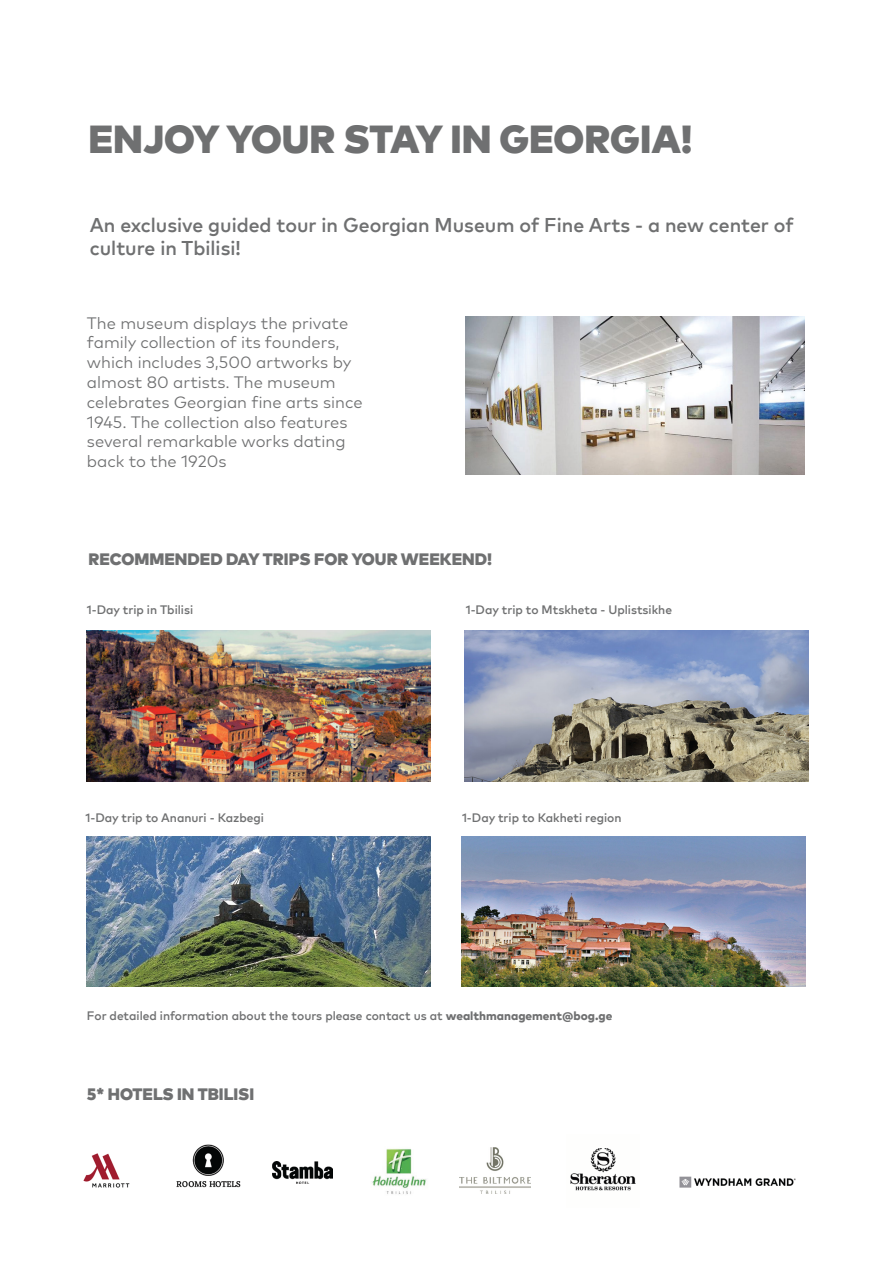
<style>
.page{position:relative;width:893px;height:1263px;background:#fff}
.page>*{position:absolute;margin:0;border:0;box-sizing:border-box;transform-origin:0 0}
.t1{font:900 39px "BOG2018 Headline";color:#6f7071}
.t2{font:600 19.5px/23.4px "BOG2018 Headline";color:#6f7071}
.t3{font:16.5px/19.8px "BOG2018 Headline";color:#6f7071}
.t4{font:900 16.5px "BOG2018 Headline";color:#6f7071}
.t5{font:600 12px "BOG2018 Headline";color:#6f7071}
.s1{font-weight:800}
</style>
<div class="page">
<img style="left:83px;top:1153px;width:47px;height:35px">
<img style="left:176px;top:1144px;width:65px;height:44px">
<img style="left:371px;top:1148px;width:56px;height:46px">
<img style="left:460px;top:1148px;width:71px;height:45px">
<img style="left:679px;top:1176px;width:117px;height:12px">
<img style="left:570px;top:1148px;width:66px;height:43px">
<img style="left:466px;top:317px;width:338px;height:157px">
<img style="left:87px;top:631px;width:343px;height:150px">
<img style="left:465px;top:631px;width:343px;height:150px">
<img style="left:462px;top:836px;width:343px;height:151px">
<img style="left:87px;top:836px;width:343px;height:151px">
<img style="left:272px;top:1161px;width:61px;height:22px">
<h1 class="t1" style="left:88px;top:110px;width:606px">ENJOY YOUR STAY IN GEORGIA!</h1>
<p class="t2" style="left:90px;top:212px;width:706px">An exclusive guided tour in Georgian Museum of Fine Arts - a new center of culture in Tbilisi!</p>
<p class="t3" style="left:87px;top:312px;width:277px">The museum displays the private family collection of its founders, which includes 3,500 artworks by almost 80 artists. The museum celebrates Georgian fine arts since<br>1945. The collection also features several remarkable works dating back to the 1920s</p>
<p class="t4" style="left:88px;top:546px;width:405px">RECOMMENDED DAY TRIPS FOR YOUR WEEKEND!</p>
<p class="t5" style="left:87px;top:601px;width:108px">1-Day trip in Tbilisi</p>
<p class="t5" style="left:466px;top:601px;width:208px">1-Day trip to Mtskheta - Uplistsikhe</p>
<p class="t5" style="left:86px;top:809px;width:180px">1-Day trip to Ananuri - Kazbegi</p>
<p class="t5" style="left:462px;top:809px;width:161px">1-Day trip to Kakheti region</p>
<p class="t5" style="left:87px;top:1007px;width:527px">For detailed information about the tours please contact us at <span class="s1">wealthmanagement@bog.ge</span></p>
<p class="t4" style="left:87px;top:1081px;width:169px">5* HOTELS IN TBILISI</p>
</div>
